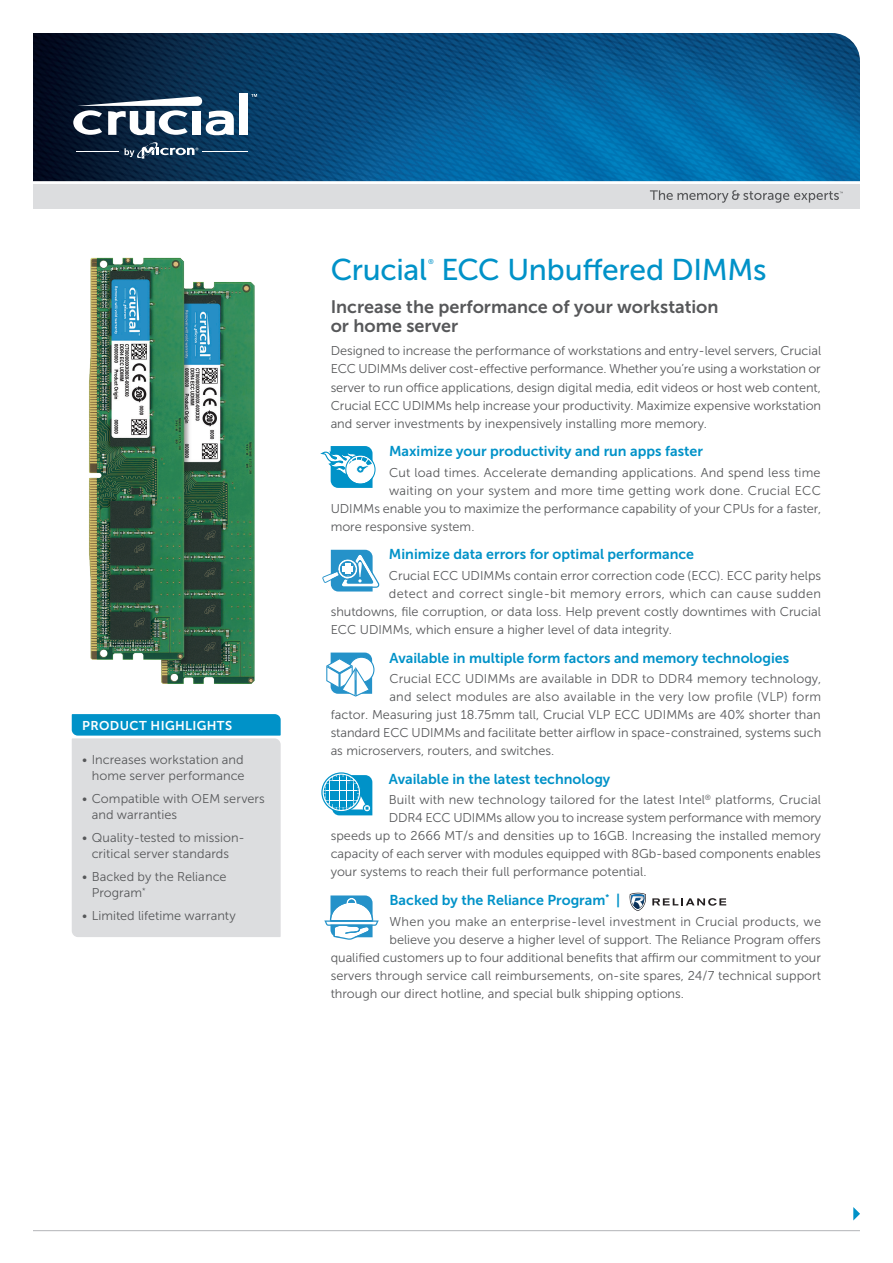
<style>
.page{position:relative;width:893px;height:1263px;background:#fff}
.page>*{position:absolute;margin:0;border:0;box-sizing:border-box;transform-origin:0 0}
.H1-Headline{font:30px "Museo Sans 500";letter-spacing:-.01em;color:#0092c8}
.H2-B__Standard_Headl{font:18px/19.5px "Museo Sans 700";color:#57585a}
.H3-B__subheadline_bl{font:14.25px "Museo Sans 700";color:#0092c8}
.body_copy{font:12.75px/18px "Museo Sans 300";color:#57585a}
.body_copy-2{font:12.75px "Museo Sans 300";letter-spacing:.02em;color:#57585a}
.body_copy-3{font:12.75px "Museo Sans 300";letter-spacing:.025em;color:#57585a}
.Headline__Bulleted_L{font:12.75px "Museo Sans 700";letter-spacing:.03em;color:#fff}
.H1-Headline-2{font:7.05px "Museo Sans 500";color:#0092c8}
</style>
<div class="page">
<img style="left:33px;top:33px;width:827px;height:148px">
<hr style="left:76px;top:151px;width:42px;height:1px;background:#fff">
<hr style="left:202px;top:151px;width:45px;height:1px;background:#fff">
<svg style="left:125px;top:142px;width:73px;height:17px"></svg>
<div style="left:239px;top:94px;width:9px;height:41px;background:#fff"></div>
<svg style="left:73px;top:96px;width:161px;height:40px"></svg>
<svg style="left:251px;top:94px;width:6px;height:3px"></svg>
<div style="left:33px;top:184px;width:827px;height:24px;background:#dcdddf"></div>
<svg style="left:650px;top:190px;width:193px;height:13px"></svg>
<hr style="left:33px;top:1230px;width:827px;height:1px;background:#bcbdc0">
<svg style="left:853px;top:1207px;width:7px;height:13px"></svg>
<svg style="left:72px;top:714px;width:209px;height:223px;background:#c7d6dd"></svg>
<svg style="left:322px;top:549px;width:57px;height:42px"></svg>
<svg style="left:326px;top:652px;width:48px;height:45px"></svg>
<img style="left:89px;top:257px;width:166px;height:427px">
<svg style="left:629px;top:892px;width:97px;height:19px"></svg>
<svg style="left:324px;top:895px;width:55px;height:45px"></svg>
<svg style="left:321px;top:772px;width:51px;height:43px"></svg>
<svg style="left:320px;top:446px;width:56px;height:42px"></svg>
<p class="Headline__Bulleted_L" style="left:82px;top:718px;width:151px">PRODUCT HIGHLIGHTS</p>
<p class="body_copy" style="left:82px;top:751px;width:164px;line-height:16.5px;text-align:right">• Increases workstation and home server performance</p>
<p class="body_copy" style="left:92px;top:790px;width:175px;line-height:16.5px;text-indent:-9px">• Compatible with OEM servers and warranties</p>
<p class="body_copy" style="left:82px;top:829px;width:164px;line-height:16.5px;text-align:center">• Quality-tested to mission&shy;critical server standards</p>
<p class="body_copy" style="left:92px;top:868px;width:136px;line-height:16.5px;text-indent:-9px">• Backed by the Reliance<br>Program<sup>*</sup></p>
<p class="body_copy" style="left:82px;top:906px;width:155px">• Limited lifetime warranty</p>
<p class="H1-Headline" style="left:331px;top:253px;width:98px">Crucial</p>
<p class="H1-Headline-2" style="left:428px;top:257px;width:7px">®</p>
<p class="H1-Headline" style="left:441px;top:253px;width:327px">ECC Unbuffered DIMMs</p>
<p class="H2-B__Standard_Headl" style="left:331px;top:297px;width:389px">Increase the performance of your workstation or home server</p>
<p class="body_copy" style="left:331px;top:342px;width:492px;text-align:justify">Designed to increase the performance of workstations and entry-level servers, Crucial ECC UDIMMs deliver cost-effective performance. Whether you’re using a workstation or server to run office applications, design digital media, edit videos or host web content, Crucial ECC UDIMMs help increase your productivity. Maximize expensive workstation and server investments by inexpensively installing more memory.</p>
<p class="H3-B__subheadline_bl" style="left:389px;top:443px;width:315px">Maximize your productivity and run apps faster</p>
<p class="body_copy" style="left:389px;top:463px;width:433px">Cut load times. Accelerate demanding applications. And spend less time</p>
<p class="body_copy-2" style="left:389px;top:483px;width:433px">waiting on your system and more time getting work done. Crucial ECC</p>
<p class="body_copy" style="left:331px;top:499px;width:492px">UDIMMs enable you to maximize the performance capability of your CPUs for a faster,</p>
<p class="body_copy" style="left:331px;top:517px;width:145px">more responsive system.</p>
<p class="H3-B__subheadline_bl" style="left:389px;top:546px;width:307px">Minimize data errors for optimal performance</p>
<p class="body_copy" style="left:389px;top:567px;width:434px">Crucial ECC UDIMMs contain error correction code (ECC). ECC parity helps</p>
<p class="body_copy-3" style="left:389px;top:587px;width:433px">detect and correct single-bit memory errors, which can cause sudden</p>
<p class="body_copy" style="left:331px;top:603px;width:492px">shutdowns, file corruption, or data loss. Help prevent costly downtimes with Crucial</p>
<p class="body_copy" style="left:331px;top:621px;width:343px">ECC UDIMMs, which ensure a higher level of data integrity.</p>
<p class="H3-B__subheadline_bl" style="left:389px;top:650px;width:401px">Available in multiple form factors and memory technologies</p>
<p class="body_copy" style="left:389px;top:670px;width:433px">Crucial ECC UDIMMs are available in DDR to DDR4 memory technology,</p>
<p class="body_copy-2" style="left:389px;top:690px;width:433px">and select modules are also available in the very low profile (VLP) form</p>
<p class="body_copy" style="left:331px;top:706px;width:491px">factor. Measuring just 18.75mm tall, Crucial VLP ECC UDIMMs are 40% shorter than</p>
<p class="body_copy" style="left:331px;top:724px;width:492px">standard ECC UDIMMs and facilitate better airflow in space-constrained, systems such</p>
<p class="body_copy" style="left:331px;top:742px;width:225px">as microservers, routers, and switches.</p>
<p class="H3-B__subheadline_bl" style="left:389px;top:771px;width:223px">Available in the latest technology</p>
<p class="body_copy" style="left:389px;top:791px;width:434px">Built with new technology tailored for the latest Intel<sup>®</sup> platforms, Crucial</p>
<p class="body_copy" style="left:389px;top:809px;width:434px">DDR4 ECC UDIMMs allow you to increase system performance with memory</p>
<p class="body_copy" style="left:331px;top:827px;width:492px">speeds up to 2666 MT/s and densities up to 16GB. Increasing the installed memory</p>
<p class="body_copy" style="left:331px;top:845px;width:492px">capacity of each server with modules equipped with 8Gb-based components enables</p>
<p class="body_copy" style="left:331px;top:863px;width:317px">your systems to reach their full performance potential.</p>
<p class="H3-B__subheadline_bl" style="left:389px;top:892px;width:232px">Backed by the Reliance Program<sup>*</sup> |</p>
<p class="body_copy-2" style="left:389px;top:914px;width:433px">When you make an enterprise-level investment in Crucial products, we</p>
<p class="body_copy" style="left:389px;top:930px;width:433px">believe you deserve a higher level of support. The Reliance Program offers</p>
<p class="body_copy" style="left:331px;top:948px;width:492px">qualified customers up to four additional benefits that affirm our commitment to your</p>
<p class="body_copy" style="left:331px;top:966px;width:492px">servers through service call reimbursements, on-site spares, 24/7 technical support</p>
<p class="body_copy" style="left:331px;top:984px;width:355px">through our direct hotline, and special bulk shipping options.</p>
</div>
